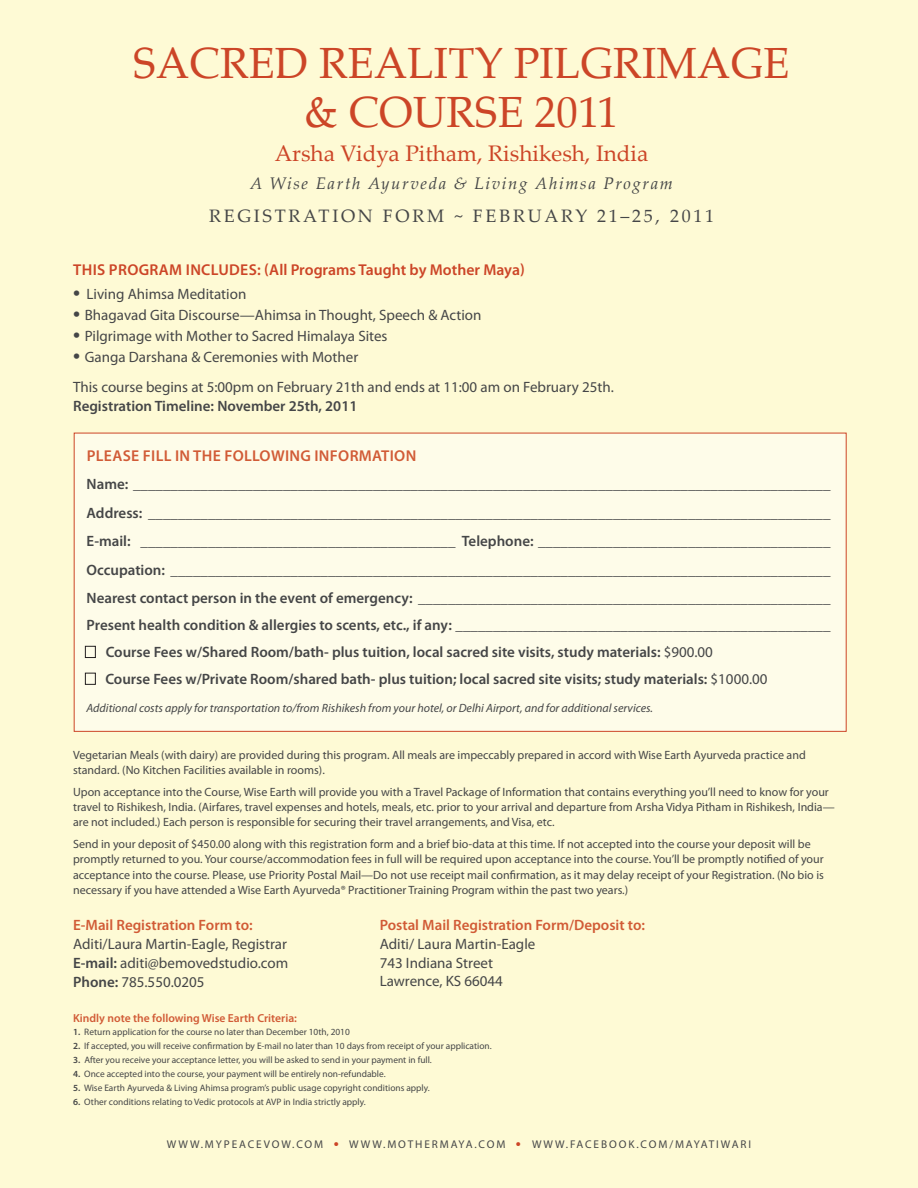
<style>
.page{position:relative;width:918px;height:1188px;background:#fefad5}
.page>*{position:absolute;margin:0;border:0;box-sizing:border-box;transform-origin:0 0}
.t1{font:42.75px/48.8px "Palatino";letter-spacing:.005em;color:#cc4527;text-align:center}
.t2{font:22.5px "Palatino Linotype";color:#cc4527}
.t3{font:18px "Palatino Linotype";letter-spacing:.15em;color:#454647}
.t4{font:italic 16.8px "Palatino Linotype";letter-spacing:.1em;color:#454647}
.t5{font:600 15.75px "Myriad Pro";letter-spacing:.02em;color:#cc4527}
.t6{font:600 15.75px "Myriad Pro";letter-spacing:.02em;color:#d15b36}
.t7{font:15px/28.5px "Myriad Pro";color:#454647}
.t8{font:600 15px/27px "Myriad Pro";color:#454647}
.t9{font:600 15px "Myriad Pro";color:#d15b36}
.t10{font:12px/15.3px "Myriad Pro";color:#454647}
.t11{font:italic 12px "Myriad Pro";color:#454647}
.t12{font:600 11.7px "Myriad Pro";color:#d15b36}
.t13{font:11.25px "Myriad Pro";color:#454647}
.t14{font:9.3px "Myriad Pro";color:#454647}
.s1{font-weight:600;font-size:22.5px}
.s2{font-weight:600}
.s3{font-weight:400}
.s4{font-weight:700;font-size:15px;color:#cc4527}
</style>
<div class="page">
<div style="left:74px;top:433px;width:772px;height:299px;background:#fefce9;border:1px solid #cc4527"></div>
<div style="left:85px;top:646px;width:11px;height:12px;border:1px solid #231f20"></div>
<div style="left:85px;top:673px;width:11px;height:12px;border:1px solid #231f20"></div>
<h1 class="t1" style="left:134px;top:39px;width:657px">SACRED REALITY PILGRIMAGE &amp; COURSE 2011</h1>
<h2 class="t2" style="left:275px;top:137px;width:375px">Arsha Vidya Pitham, Rishikesh, India</h2>
<h3 class="t4" style="left:250px;top:172px;width:424px">A Wise Earth Ayurveda &amp; Living Ahimsa Program</h3>
<h3 class="t3" style="left:209px;top:203px;width:507px">Registration FORM ~ February 21–25, 2011</h3>
<h3 class="t5" style="left:73px;top:259px;width:453px">This program includes: (All Programs Taught by Mother Maya)</h3>
<p class="t7" style="left:73px;top:279px;width:175px"><span class="s1">•</span> Living Ahimsa Meditation</p>
<p class="t7" style="left:73px;top:300px;width:410px"><span class="s1">•</span> Bhagavad Gita Discourse—Ahimsa in Thought, Speech &amp; Action</p>
<p class="t7" style="left:73px;top:321px;width:316px"><span class="s1">•</span> Pilgrimage with Mother to Sacred Himalaya Sites</p>
<p class="t7" style="left:73px;top:341px;width:542px;line-height:30px"><span class="s1">•</span> Ganga Darshana &amp; Ceremonies with Mother<br>This course begins at 5:00pm on February 21th and ends at 11:00 am on February 25th.</p>
<p class="t8" style="left:73px;top:392px;width:286px">Registration Timeline: November 25th, 2011</p>
<h3 class="t6" style="left:87px;top:445px;width:331px">Please fill in the following information</h3>
<p class="t7" style="left:87px;top:470px;width:745px;text-align:justify"><span class="s2">Name:</span> _____________________________________________________________________________________________ <span class="s2">Address:</span> ___________________________________________________________________________________________ <span class="s2">E-mail:</span> __________________________________________ <span class="s2">Telephone:</span> _______________________________________ <span class="s2">Occupation:</span> ________________________________________________________________________________________ <span class="s2">Nearest contact person in the event of emergency:</span> _______________________________________________________</p>
<p class="t8" style="left:105px;top:611px;width:727px;text-indent:-19px">Present health condition &amp; allergies to scents, etc., if any: __________________________________________________<br>Course Fees w/Shared Room/bath- plus tuition, local sacred site visits, study materials: <span class="s3">$900.00<br></span>Course Fees w/Private Room/shared bath- plus tuition; local sacred site visits; study materials: <span class="s3">$1000.00</span></p>
<p class="t11" style="left:87px;top:701px;width:568px">Additional costs apply for transportation to/from Rishikesh from your hotel, or Delhi Airport, and for additional services.</p>
<p class="t10" style="left:73px;top:747px;width:734px">Vegetarian Meals (with dairy) are provided during this program. All meals are impeccably prepared in accord with Wise Earth Ayurveda practice and standard. (No Kitchen Facilities available in rooms).</p>
<p class="t10" style="left:73px;top:784px;width:763px">Upon acceptance into the Course, Wise Earth will provide you with a Travel Package of Information that contains everything you’ll need to know for your travel to Rishikesh, India. (Airfares, travel expenses and hotels, meals, etc. prior to your arrival and departure from Arsha Vidya Pitham in Rishikesh, India— are not included.) Each person is responsible for securing their travel arrangements, and Visa, etc.</p>
<p class="t10" style="left:73px;top:836px;width:752px">Send in your deposit of $450.00 along with this registration form and a brief bio-data at this time. If not accepted into the course your deposit will be promptly returned to you. Your course/accommodation fees in full will be required upon acceptance into the course. You’ll be promptly notified of your acceptance into the course. Please, use Priority Postal Mail—Do not use receipt mail confirmation, as it may delay receipt of your Registration. (No bio is necessary if you have attended a Wise Earth Ayurveda® Practitioner Training Program within the past two years.)</p>
<p class="t9" style="left:73px;top:916px;width:181px">E-Mail Registration Form to:</p>
<p class="t7" style="left:73px;top:934px;width:217px;line-height:18.8px;text-align:justify">Aditi/Laura Martin-Eagle, Registrar <span class="s2">E-mail:</span> aditi@bemovedstudio.com <span class="s2">Phone:</span> 785.550.0205</p>
<p class="t12" style="left:73px;top:1010px;width:225px">Kindly note the following Wise Earth Criteria:</p>
<p class="t14" style="left:73px;top:1027px;width:278px"><span class="s2">1.</span> Return application for the course no later than December 10th, 2010</p>
<p class="t14" style="left:73px;top:1040px;width:420px"><span class="s2">2.</span> If accepted, you will receive confirmation by E-mail no later than 10 days from receipt of your application.</p>
<p class="t14" style="left:73px;top:1054px;width:360px"><span class="s2">3.</span> After you receive your acceptance letter, you will be asked to send in your payment in full.</p>
<p class="t14" style="left:73px;top:1068px;width:314px"><span class="s2">4.</span> Once accepted into the course, your payment will be entirely non-refundable.</p>
<p class="t14" style="left:73px;top:1082px;width:358px"><span class="s2">5.</span> Wise Earth Ayurveda &amp; Living Ahimsa program’s public usage copyright conditions apply.</p>
<p class="t14" style="left:73px;top:1096px;width:294px"><span class="s2">6.</span> Other conditions relating to Vedic protocols at AVP in India strictly apply.</p>
<p class="t9" style="left:380px;top:915px;width:267px">Postal Mail Registration Form/Deposit to:</p>
<p class="t7" style="left:380px;top:934px;width:157px;line-height:18.8px">Aditi/ Laura Martin-Eagle<br>743 Indiana Street<br>Lawrence, KS 66044</p>
<p class="t13" style="left:167px;top:1138px;width:12px">www</p>
<p class="t13" style="left:201px;top:1138px;width:14px">.mypeacevow</p>
<p class="t13" style="left:292px;top:1138px;width:14px">.com</p>
<p class="t13" style="left:334px;top:1138px;width:28px"><span class="s4">•</span> www</p>
<p class="t13" style="left:383px;top:1138px;width:14px">.mothermaya</p>
<p class="t13" style="left:474px;top:1138px;width:14px">.com</p>
<p class="t13" style="left:516px;top:1138px;width:28px"><span class="s4">•</span> www</p>
<p class="t13" style="left:566px;top:1138px;width:14px">.facebook</p>
<p class="t13" style="left:637px;top:1138px;width:14px">.com</p>
<p class="t13" style="left:669px;top:1138px;width:25px">/Maya</p>
<p class="t13" style="left:709px;top:1138px;width:16px">Tiwari</p>
</div>
